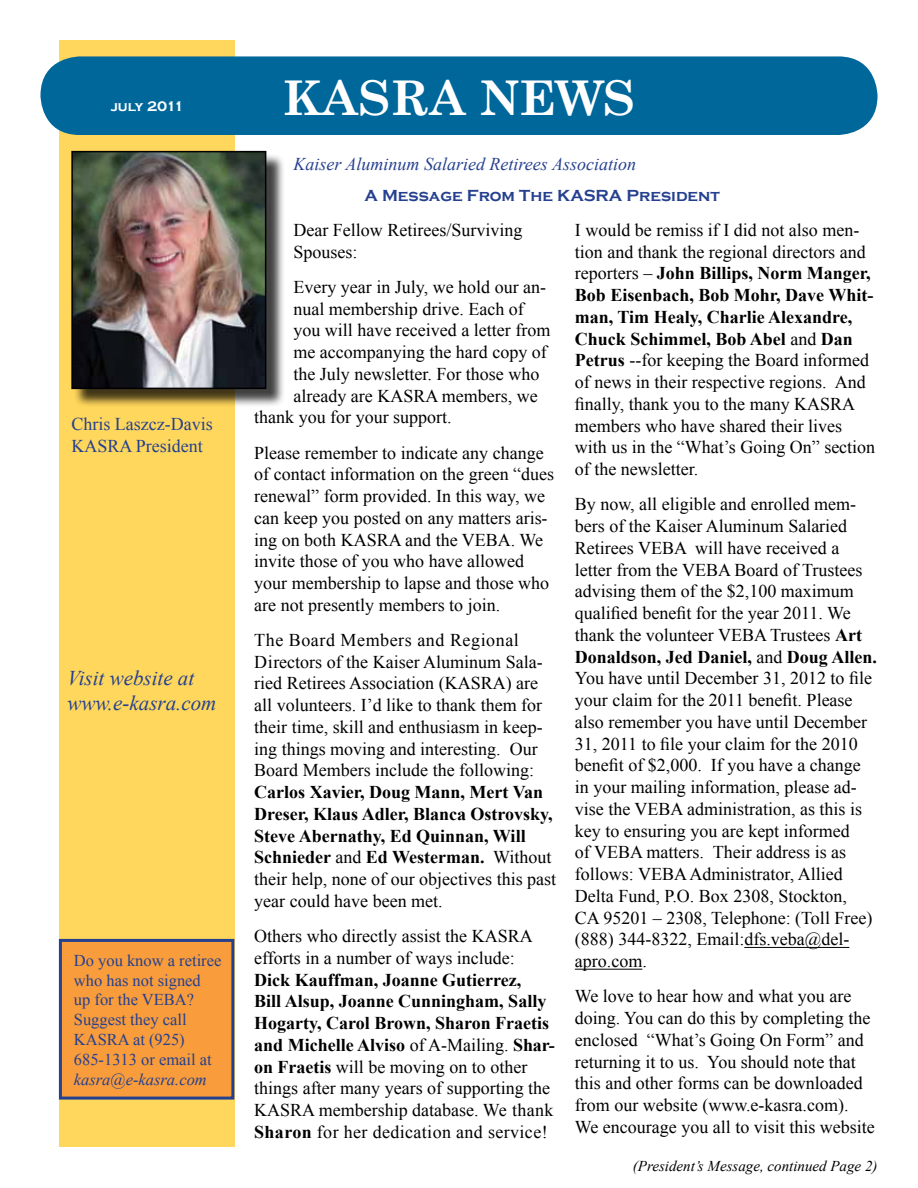
<style>
.page{position:relative;width:918px;height:1188px;background:#fff}
.page>*{position:absolute;margin:0;border:0;box-sizing:border-box;transform-origin:0 0}
.t1{font:700 48px "Century Schoolbook";color:#fff}
.t2{font:italic 21px/25.2px "Times New Roman";color:#25408f}
.t3{font:18px/21.8px "Times New Roman";color:#000}
.t4{font:700 18px/21.8px "Times New Roman";color:#000}
.t5{font:italic 18px "Times New Roman";color:#25408f}
.t6{font:18px/21.6px "Times New Roman";color:#25408f}
.t7{font:16.5px/19.8px "Times New Roman";color:#25408f}
.t8{font:700 16.5px "Copperplate Gothic";color:#25408f}
.t9{font:italic 16.5px "Times New Roman";color:#25408f}
.t10{font:italic 15px "Times New Roman";color:#000}
.t11{font:700 14.25px "Copperplate Gothic";letter-spacing:-.035em;color:#fff}
.s1{font-weight:400}
.s2{font-weight:700}
</style>
<div class="page">
<div style="left:59px;top:40px;width:175px;height:1108px;background:#ffd75c"></div>
<div style="left:40px;top:56px;width:838px;height:79px;background:#00679b;border-radius:39px"></div>
<div style="left:74px;top:153px;width:211px;height:255px;background:#000;opacity:.75"></div>
<img style="left:74px;top:154px;width:189px;height:232px">
<div style="left:71px;top:151px;width:195px;height:238px;border:2px solid #000"></div>
<hr style="left:744px;top:947px;width:105px;height:1px;background:#000">
<hr style="left:575px;top:969px;width:67px;height:1px;background:#000">
<div style="left:60px;top:940px;width:173px;height:158px;background:#f89c3c"></div>
<div style="left:59px;top:939px;width:175px;height:161px;border:3px solid #25408f"></div>
<p class="t11" style="left:111px;top:99px;width:75px">july 2011</p>
<p class="t6" style="left:71px;top:413px;width:143px">Chris Laszcz-Davis<br>KASRA President</p>
<p class="t2" style="left:68px;top:665px;width:150px">Visit website at www.e-kasra.com</p>
<p class="t7" style="left:74px;top:950px;width:149px">Do you know a retiree who has not signed up for the VEBA?<br>Suggest they call<br>KASRA at (925)<br>685-1313 or email at</p>
<p class="t9" style="left:74px;top:1068px;width:134px">kasra@e-kasra.com</p>
<h1 class="t1" style="left:283px;top:60px;width:354px">KASRA NEWS</h1>
<p class="t5" style="left:293px;top:151px;width:344px">Kaiser Aluminum Salaried Retirees Association</p>
<p class="t8" style="left:364px;top:187px;width:357px">A Message From The KASRA President</p>
<p class="t3" style="left:293px;top:219px;width:230px">Dear Fellow Retirees/Surviving<br>Spouses:</p>
<p class="t3" style="left:293px;top:276px;width:254px">Every year in July, we hold our an-</p>
<p class="t3" style="left:293px;top:297px;width:232px">nual membership drive. Each of</p>
<p class="t3" style="left:293px;top:319px;width:258px">you will have received a letter from</p>
<p class="t3" style="left:293px;top:341px;width:255px">me accompanying the hard copy of</p>
<p class="t3" style="left:293px;top:363px;width:247px">the July newsletter. For those who</p>
<p class="t3" style="left:293px;top:384px;width:246px">already are KASRA members, we</p>
<p class="t3" style="left:254px;top:406px;width:199px">thank you for your support.</p>
<p class="t3" style="left:254px;top:441px;width:301px">Please remember to indicate any change of contact information on the green “dues renewal” form provided. In this way, we can keep you posted on any matters aris&shy;ing on both KASRA and the VEBA. We invite those of you who have allowed your membership to lapse and those who are not presently members to join.</p>
<p class="t3" style="left:254px;top:629px;width:290px">The Board Members and Regional Directors of the Kaiser Aluminum Sala&shy;ried Retirees Association (KASRA) are all volunteers. I’d like to thank them for their time, skill and enthusiasm in keep&shy;ing things moving and interesting. Our Board Members include the following:</p>
<p class="t4" style="left:254px;top:781px;width:303px">Carlos Xavier, Doug Mann, Mert Van Dreser, Klaus Adler, Blanca Ostrovsky, Steve Abernathy, Ed Quinnan, Will Schnieder <span class="s1">and</span> Ed Westerman. <span class="s1">Without their help, none of our objectives this past year could have been met.</span></p>
<p class="t3" style="left:254px;top:925px;width:280px">Others who directly assist the KASRA efforts in a number of ways include:</p>
<p class="t4" style="left:254px;top:968px;width:302px">Dick Kauffman, Joanne Gutierrez,<br>Bill Alsup, Joanne Cunningham, Sally Hogarty, Carol Brown, Sharon Fraetis and Michelle Alviso <span class="s1">of A-Mailing.</span> Shar&shy;on Fraetis <span class="s1">will be moving on to other things after many years of supporting the KASRA membership database. We thank </span>Sharon <span class="s1">for her dedication and service!</span></p>
<p class="t3" style="left:575px;top:219px;width:302px">I would be remiss if I did not also men&shy;tion and thank the regional directors and reporters – <span class="s2">John Billips, Norm Manger, Bob Eisenbach, Bob Mohr, Dave Whit&shy;man, Tim Healy, Charlie Alexandre, Chuck Schimmel, Bob Abel</span> and <span class="s2">Dan Petrus</span> --for keeping the Board informed of news in their respective regions. And finally, thank you to the many KASRA members who have shared their lives with us in the “What’s Going On” section of the newsletter.</p>
<p class="t3" style="left:575px;top:493px;width:304px">By now, all eligible and enrolled mem&shy;bers of the Kaiser Aluminum Salaried Retirees VEBA will have received a letter from the VEBA Board of Trustees advising them of the $2,100 maximum qualified benefit for the year 2011. We thank the volunteer VEBA Trustees <span class="s2">Art Donaldson, Jed Daniel,</span> and <span class="s2">Doug Allen.<br></span>You have until December 31, 2012 to file your claim for the 2011 benefit. Please also remember you have until December 31, 2011 to file your claim for the 2010 benefit of $2,000. If you have a change in your mailing information, please ad&shy;vise the VEBA administration, as this is key to ensuring you are kept informed<br>of VEBA matters. Their address is as follows: VEBA Administrator, Allied Delta Fund, P.O. Box 2308, Stockton,<br>CA 95201 – 2308, Telephone: (Toll Free) (888) 344-8322, Email:dfs.veba@del&shy;apro.com.</p>
<p class="t3" style="left:575px;top:985px;width:302px">We love to hear how and what you are doing. You can do this by completing the enclosed “What’s Going On Form” and returning it to us. You should note that this and other forms can be downloaded from our website (www.e-kasra.com).<br>We encourage you all to visit this website</p>
<p class="t10" style="left:633px;top:1156px;width:246px">(President’s Message, continued Page 2)</p>
</div>
